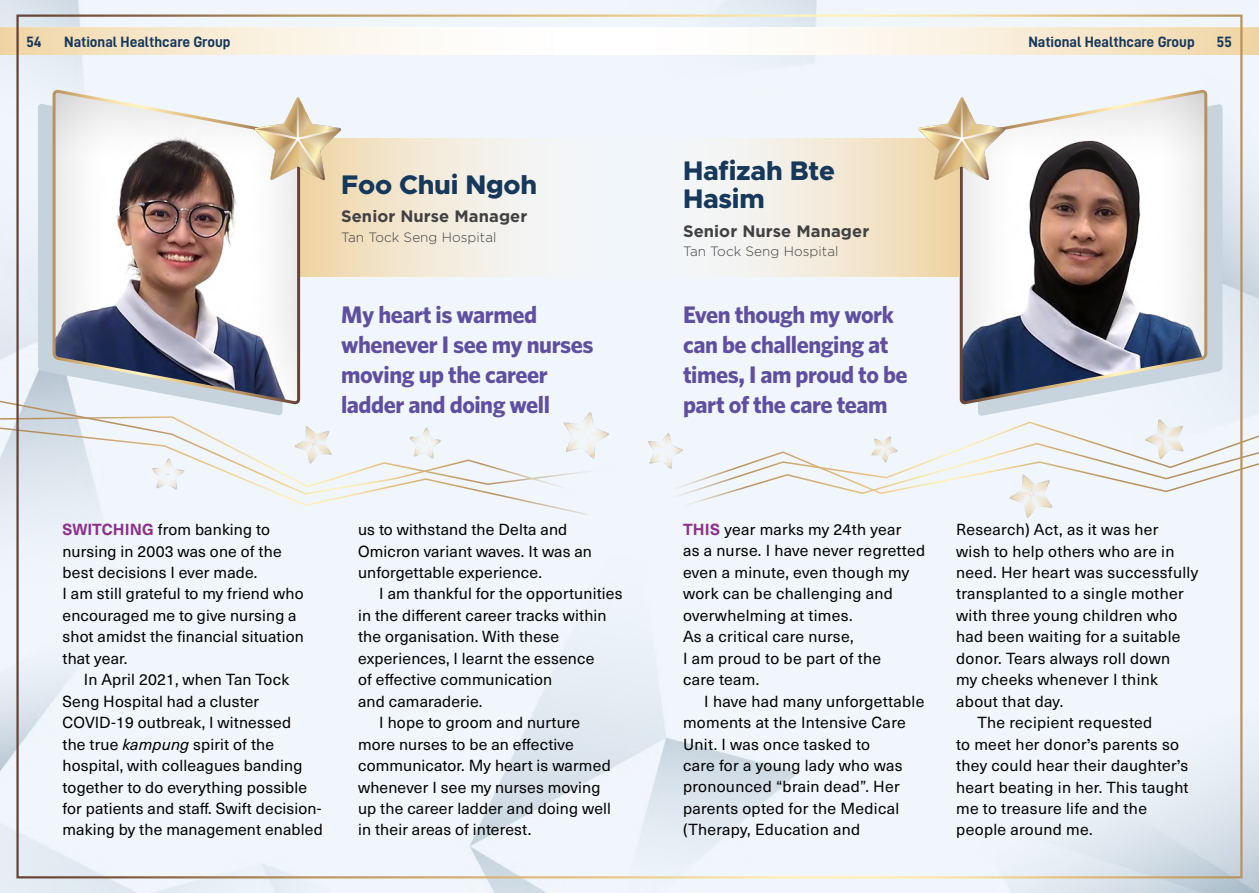
<style>
.page{position:relative;width:1259px;height:893px;background:#fff}
.page>*{position:absolute;margin:0;border:0;box-sizing:border-box;transform-origin:0 0}
.t1{font:800 27px/28.5px "Metropolis";letter-spacing:-.01em;color:#16385b}
.t2{font:700 24px/30px "Whitney";letter-spacing:-.02em;color:#604ea0}
.t3{font:700 16.5px "Gotham";letter-spacing:.005em;color:#414042}
.t4{font:15.75px/21.5px "Neue Haas Unica W1 G";letter-spacing:.01em;color:#000}
.t5{font:15px "D DIN Bold";color:#16385b}
.t6{font:300 13.5px "Gotham";letter-spacing:.005em;color:#414042}
.s1{font-weight:700;color:#8d2f8b}
.s2{font-style:italic}
.s3{font-family:"Neue Haas Unica W1 G";font-weight:800}
.s4{font-family:"Brandon Grotesque";font-weight:700}
</style>
<div class="page">
<svg style="left:1208px;top:104px;width:14px;height:287px;background:#c9d5de"></svg>
<img style="left:0;top:28px;width:1259px;height:27px">
<svg style="left:958px;top:87px;width:250px;height:304px"></svg>
<img style="left:915px;top:95px;width:94px;height:86px">
<div style="left:38px;top:103px;width:13px;height:293px;background:#c6d3dc"></div>
<img style="left:51px;top:87px;width:251px;height:309px">
<img style="left:252px;top:95px;width:94px;height:86px">
<svg style="left:0;top:396px;width:575px;height:25px"></svg>
<svg style="left:0;top:421px;width:589px;height:95px"></svg>
<svg style="left:649px;top:391px;width:610px;height:20px"></svg>
<svg style="left:635px;top:411px;width:624px;height:110px"></svg>
<img style="left:554px;top:404px;width:63px;height:60px">
<img style="left:1142px;top:414px;width:42px;height:47px">
<img style="left:1000px;top:462px;width:63px;height:61px">
<img style="left:406px;top:425px;width:38px;height:36px">
<img style="left:864px;top:429px;width:40px;height:40px">
<img style="left:149px;top:456px;width:38px;height:36px">
<img style="left:641px;top:427px;width:48px;height:46px">
<img style="left:286px;top:415px;width:55px;height:53px">
<p class="t5" style="left:64px;top:33px;width:168px">National Healthcare Group</p>
<p class="t5" style="left:1028px;top:33px;width:168px">National Healthcare Group</p>
<p class="t5" style="left:27px;top:33px;width:17px">54</p>
<p class="t5" style="left:1217px;top:33px;width:16px">55</p>
<h1 class="t1" style="left:341px;top:171px;width:198px">Foo Chui Ngoh</h1>
<p class="t3" style="left:341px;top:206px;width:188px">Senior Nurse Manager</p>
<p class="t6" style="left:341px;top:229px;width:157px">Tan Tock Seng Hospital</p>
<h2 class="t2" style="left:341px;top:299px;width:254px">My heart is warmed whenever I see my nurses moving up the career ladder and doing well</h2>
<p class="t4" style="left:63px;top:518px;width:243px"><span class="s1">SWITCHING</span> from banking to nursing in 2003 was one of the best decisions I ever made.<br>I am still grateful to my friend who encouraged me to give nursing a shot amidst the financial situation that year.</p>
<p class="t4" style="left:63px;top:668px;width:262px;text-indent:21px">In April 2021, when Tan Tock<br>Seng Hospital had a cluster<br>COVID-19 outbreak, I witnessed<br>the true <span class="s2">kampung</span> spirit of the hospital, with colleagues banding together to do everything possible for patients and staff. Swift decision&shy;making by the management enabled</p>
<p class="t4" style="left:358px;top:518px;width:235px">us to withstand the Delta and<br>Omicron variant waves. It was an unforgettable experience.</p>
<p class="t4" style="left:379px;top:582px;width:245px">I am thankful for the opportunities</p>
<p class="t4" style="left:358px;top:604px;width:250px">in the different career tracks within</p>
<p class="t4" style="left:358px;top:625px;width:202px">the organisation. With these</p>
<p class="t4" style="left:358px;top:647px;width:238px">experiences, I learnt the essence</p>
<p class="t4" style="left:358px;top:668px;width:196px">of effective communication</p>
<p class="t4" style="left:358px;top:689px;width:126px">and camaraderie.</p>
<p class="t4" style="left:379px;top:711px;width:202px">I hope to groom and nurture</p>
<p class="t4" style="left:358px;top:732px;width:217px">more nurses to be an effective</p>
<p class="t4" style="left:358px;top:754px;width:254px">communicator. My heart is warmed</p>
<p class="t4" style="left:358px;top:775px;width:244px">whenever I see my nurses moving</p>
<p class="t4" style="left:358px;top:797px;width:254px">up the career ladder and doing well</p>
<p class="t4" style="left:358px;top:818px;width:175px">in their areas of interest.</p>
<h1 class="t1" style="left:683px;top:156px;width:154px">Hafizah Bte<br>Hasim</h1>
<p class="t3" style="left:683px;top:220px;width:188px">Senior Nurse Manager</p>
<p class="t6" style="left:683px;top:243px;width:157px">Tan Tock Seng Hospital</p>
<h2 class="t2" style="left:683px;top:299px;width:226px">Even though my work can be challenging at times<span class="s3">,</span> I am proud to be part of the care team</h2>
<p class="t4" style="left:683px;top:518px;width:244px"><span class="s1">THIS</span> year marks my 24th year<br>as a nurse. I have never regretted even a minute, even though my work can be challenging and overwhelming at times.<br>As a critical care nurse,<br>I am proud to be part of the<br>care team.</p>
<p class="t4" style="left:683px;top:689px;width:243px;text-indent:21px">I have had many unforgettable moments at the Intensive Care<br>Unit. I was once tasked to<br>care for a young lady who was pronounced “brain dead”. Her parents opted for the Medical (Therapy, Education and</p>
<p class="t4" style="left:956px;top:518px;width:204px">Research) Act, as it was her</p>
<p class="t4" style="left:956px;top:539px;width:220px">wish to help others who are in</p>
<p class="t4" style="left:956px;top:561px;width:243px">need. Her heart was successfully</p>
<p class="t4" style="left:956px;top:582px;width:229px">transplanted to a single mother</p>
<p class="t4" style="left:956px;top:604px;width:223px">with three young children who</p>
<p class="t4" style="left:956px;top:625px;width:226px">had been waiting for a suitable</p>
<p class="t4" style="left:956px;top:647px;width:216px">donor. Tears always roll down</p>
<p class="t4" style="left:956px;top:668px;width:203px">my cheeks whenever I think</p>
<p class="t4" style="left:956px;top:689px;width:109px">about that day.</p>
<p class="t4" style="left:977px;top:711px;width:176px">The recipient requested</p>
<p class="t4" style="left:956px;top:732px;width:224px">to meet her donor<span class="s4">’</span>s parents so</p>
<p class="t4" style="left:956px;top:754px;width:234px">they could hear their daughter<span class="s4">’</span>s</p>
<p class="t4" style="left:956px;top:775px;width:234px">heart beating in her. This taught</p>
<p class="t4" style="left:956px;top:797px;width:192px">me to treasure life and the</p>
<p class="t4" style="left:956px;top:818px;width:138px">people around me.</p>
</div>
